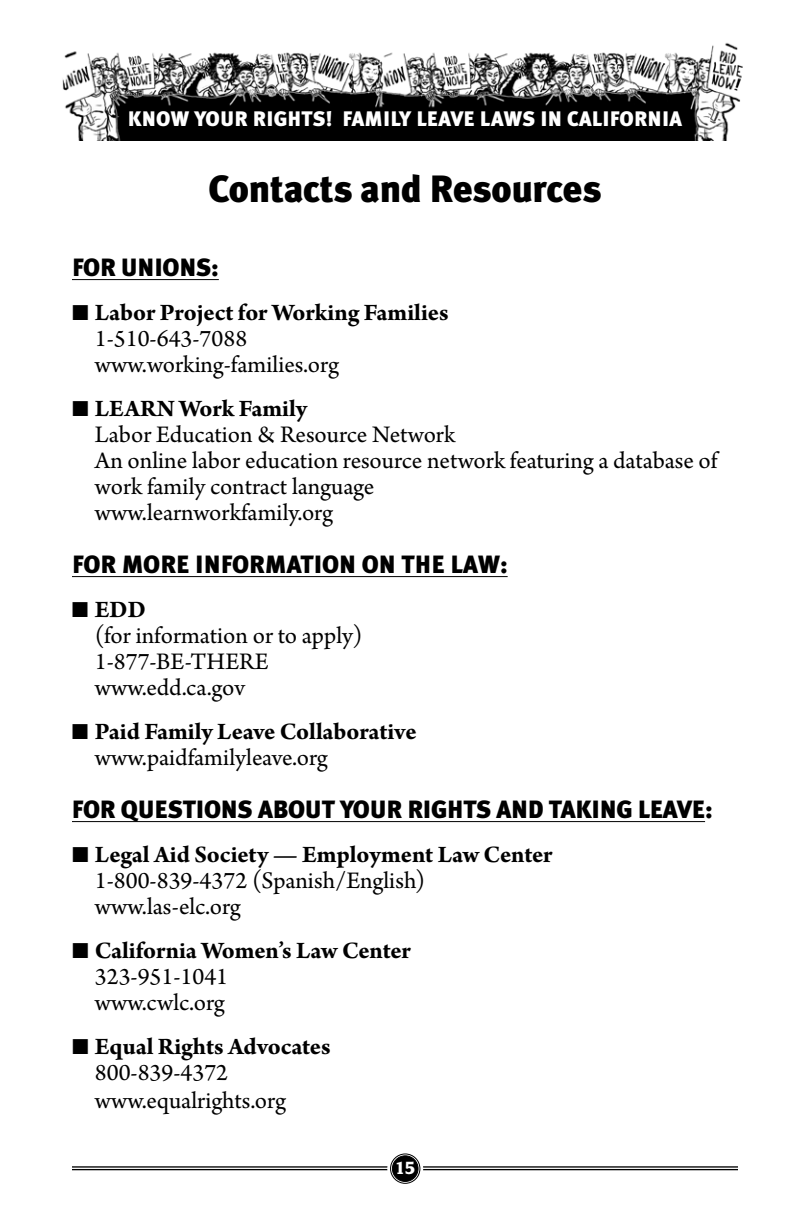
<style>
.page{position:relative;width:792px;height:1224px;background:#fff}
.page>*{position:absolute;margin:0;border:0;box-sizing:border-box;transform-origin:0 0}
.t1{font:900 38px "Meta Plus";color:#000}
.t2{font:25px/26px "Arno Pro";color:#000}
.t3{font:700 25px/26px "Arno Pro";letter-spacing:-.005em;color:#000}
.t4{font:900 25px "Meta Plus";letter-spacing:-.01em;color:#000}
.t5{font:900 21px "Meta Plus";letter-spacing:.01em;color:#fff}
.t6{font:700 18px "Clearface Gothic LH";color:#fff}
.s1{font-family:"European Pi Three"}
.s2{font-weight:700}
.s3{font-family:"European Pi Three";font-weight:400}
.s4{font-weight:400}
</style>
<div class="page">
<hr style="left:72px;top:1166px;width:666px;height:2px;background:#000">
<hr style="left:72px;top:1169px;width:666px;height:1px;background:#000">
<svg style="left:390px;top:1154px;width:30px;height:30px"></svg>
<div style="left:387px;top:1151px;width:36px;height:36px;border:6px solid #fff;border-radius:50%"></div>
<div style="left:392px;top:1156px;width:26px;height:25px;background:#000;border-radius:50%"></div>
<div style="left:390px;top:1153px;width:30px;height:31px;border:1px solid #000;border-radius:50%"></div>
<div style="left:392px;top:1155px;width:27px;height:27px;border:1px solid #000;border-radius:50%"></div>
<img style="left:62px;top:42px;width:681px;height:98px">
<hr style="left:72px;top:279px;width:147px;height:1px;background:#000">
<hr style="left:72px;top:576px;width:436px;height:1px;background:#000">
<hr style="left:72px;top:821px;width:633px;height:1px;background:#000">
<p class="t5" style="left:128px;top:107px;width:556px">KNOW YOUR RIGHTS! FAMILY LEAVE LAWS IN CALIFORNIA</p>
<h1 class="t1" style="left:209px;top:167px;width:394px">CONTACTS AND RESOURCES</h1>
<p class="t4" style="left:72px;top:253px;width:148px">FOR UNIONS:</p>
<p class="t2" style="left:95px;top:301px;width:355px;text-indent:-23px"><span class="s1">K</span> <span class="s2">Labor Project for Working Families<br></span>1-510-643-7088 www.working-families.org</p>
<p class="t2" style="left:95px;top:397px;width:624px;text-indent:-23px"><span class="s1">K</span> <span class="s2">LEARN Work Family<br></span>Labor Education &amp; Resource Network<br>An online labor education resource network featuring a database of work family contract language<br>www.learnworkfamily.org</p>
<p class="t4" style="left:72px;top:550px;width:437px">FOR MORE I NFORMATION ON THE LAW:</p>
<p class="t2" style="left:95px;top:598px;width:269px;text-indent:-23px"><span class="s1">K</span> <span class="s2">EDD<br></span>(for information or to apply)<br>1-877-BE-THERE www.edd.ca.gov</p>
<p class="t3" style="left:95px;top:720px;width:323px;text-indent:-23px"><span class="s3">K</span> Paid Family Leave Collaborative <span class="s4">www.paidfamilyleave.org</span></p>
<p class="t4" style="left:72px;top:795px;width:642px">FOR QUESTIONS ABOUT YOUR RIGHTS AND TAKING LEAVE:</p>
<p class="t2" style="left:95px;top:843px;width:459px;text-indent:-23px"><span class="s1">K</span> <span class="s2">Legal Aid Society — Employment Law Center<br></span>1-800-839-4372 (Spanish/English) www.las-elc.org</p>
<p class="t3" style="left:95px;top:939px;width:318px;text-indent:-23px"><span class="s3">K</span> California Women’s Law Center<br><span class="s4">323-951-1041<br>www.cwlc.org</span></p>
<p class="t2" style="left:95px;top:1034px;width:237px;line-height:27px;text-indent:-23px"><span class="s1">K</span> <span class="s2">Equal Rights Advocates<br></span>800-839-4372 www.equalrights.org</p>
<p class="t6" style="left:395px;top:1158px;width:21px">15</p>
</div>
